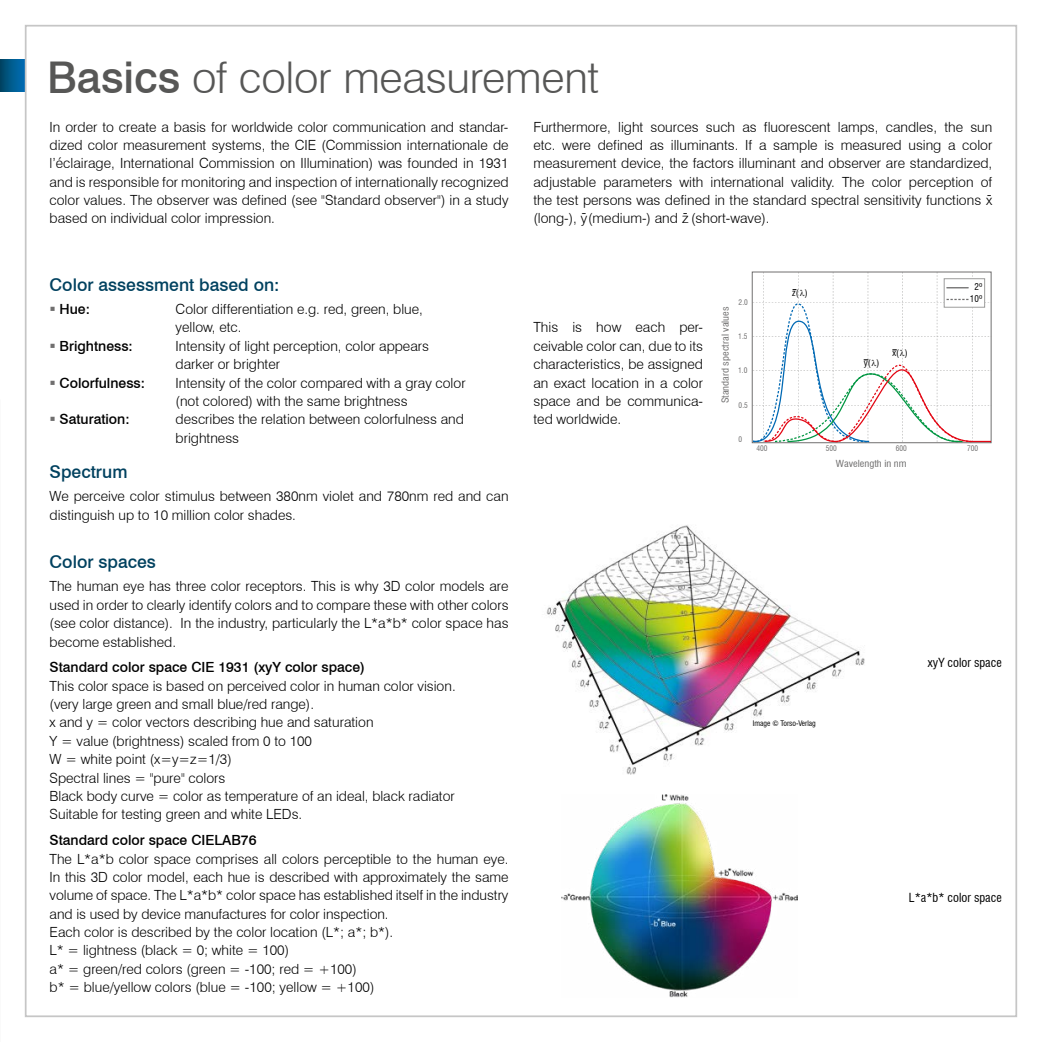
<style>
.page{position:relative;width:1042px;height:1042px;background:#fff}
.page>*{position:absolute;margin:0;border:0;box-sizing:border-box;transform-origin:0 0}
.t1{font:300 43.75px "Swiss 721 BT";letter-spacing:-.01em;color:#575756}
.t2{font:500 17.5px "Swiss 721 BT";color:#00415f}
.t3{font:300 14px/18.4px "Swiss 721 BT";color:#000}
.t4{font:500 14px "Swiss 721 BT";color:#000}
.t5{font:condensed 12.25px "Swiss 721 BT";color:#000}
.t6{font:condensed 9.45px "Swiss 721 BT";color:#706f6f;scale:1.09 1}
.t7{font:condensed 9.1px/11.7px "Swiss 721 BT";color:#000;text-align:center}
.t8{font:condensed 7.52px "Swiss 721 BT";color:#000}
.t9{font:condensed 7.35px "Swiss 721 BT";color:#706f6f}
.s1{font-weight:500}
.s2{color:#706f6f}
</style>
<div class="page">
<img style="left:562px;top:795px;width:235px;height:203px">
<img style="left:546px;top:525px;width:319px;height:249px">
<svg style="left:0;top:60px;width:25px;height:32px"></svg>
<svg style="left:751px;top:272px;width:240px;height:172px"></svg>
<h1 class="t1" style="left:47px;top:51px;width:553px"><span class="s1">Basics</span> of color measurement</h1>
<p class="t3" style="left:50px;top:117px;width:460px;text-align:justify">In order to create a basis for worldwide color communication and standar&shy;dized color measurement systems, the CIE (Commission internationale de l’éclairage, International Commission on Illumination) was founded in 1931 and is responsible for monitoring and inspection of internationally recognized color values. The observer was defined (see "Standard observer") in a study based on individual color impression.</p>
<p class="t3" style="left:533px;top:117px;width:461px;text-align:justify">Furthermore, light sources such as fluorescent lamps, candles, the sun etc. were defined as illuminants. If a sample is measured using a color measurement device, the factors illuminant and observer are standardized, adjustable parameters with international validity. The color perception of the test persons was defined in the standard spectral sensitivity functions ¯x (long-), ¯y (medium-) and ¯z (short-wave).</p>
<p class="t2" style="left:50px;top:274px;width:231px">Color assessment based on:</p>
<p class="t4" style="left:50px;top:300px;width:42px"><span class="s2">▪</span> Hue:</p>
<p class="t3" style="left:176px;top:300px;width:249px">Color differentiation e.g. red, green, blue, yellow, etc.</p>
<p class="t4" style="left:50px;top:337px;width:85px"><span class="s2">▪</span> Brightness:</p>
<p class="t3" style="left:176px;top:336px;width:255px">Intensity of light perception, color appears darker or brighter</p>
<p class="t4" style="left:50px;top:374px;width:97px"><span class="s2">▪</span> Colorfulness:</p>
<p class="t3" style="left:176px;top:373px;width:291px">Intensity of the color compared with a gray color (not colored) with the same brightness</p>
<p class="t4" style="left:50px;top:411px;width:82px"><span class="s2">▪</span> Saturation:</p>
<p class="t3" style="left:176px;top:410px;width:290px">describes the relation between colorfulness and brightness</p>
<p class="t2" style="left:50px;top:461px;width:79px">Spectrum</p>
<p class="t3" style="left:50px;top:487px;width:460px">We perceive color stimulus between 380nm violet and 780nm red and can distinguish up to 10 million color shades.</p>
<p class="t2" style="left:50px;top:551px;width:108px">Color spaces</p>
<p class="t3" style="left:50px;top:577px;width:460px;text-align:justify">The human eye has three color receptors. This is why 3D color models are used in order to clearly identify colors and to compare these with other colors (see color distance). In the industry, particularly the L*a*b* color space has become established.</p>
<p class="t4" style="left:50px;top:659px;width:317px">Standard color space CIE 1931 (xyY color space)</p>
<p class="t3" style="left:50px;top:676px;width:408px">This color space is based on perceived color in human color vision. (very large green and small blue/red range).<br>x and y = color vectors describing hue and saturation<br>Y = value (brightness) scaled from 0 to 100<br>W = white point (x=y=z=1/3)<br>Spectral lines = "pure" colors<br>Black body curve = color as temperature of an ideal, black radiator Suitable for testing green and white LEDs.</p>
<p class="t4" style="left:50px;top:831px;width:208px">Standard color space CIELAB76</p>
<p class="t3" style="left:50px;top:849px;width:460px">The L*a*b color space comprises all colors perceptible to the human eye.<br>In this 3D color model, each hue is described with approximately the same volume of space. The L*a*b* color space has established itself in the industry and is used by device manufactures for color inspection.<br>Each color is described by the color location (L*; a*; b*).<br>L* = lightness (black = 0; white = 100)<br>a* = green/red colors (green = -100; red = +100)<br>b* = blue/yellow colors (blue = -100; yellow = +100)</p>
<p class="t3" style="left:533px;top:318px;width:171px;text-align:justify">This is how each per&shy;ceivable color can, due to its characteristics, be assigned an exact location in a color space and be communica&shy;ted worldwide.</p>
<p class="t6" style="left:720px;top:403px;width:91px;rotate:-90deg">Standard spectral values</p>
<p class="t9" style="left:738px;top:298px;width:11px">2.0</p>
<p class="t9" style="left:738px;top:332px;width:11px">1.5</p>
<p class="t9" style="left:738px;top:366px;width:11px">1.0</p>
<p class="t9" style="left:738px;top:401px;width:11px">0.5</p>
<p class="t9" style="left:738px;top:435px;width:5px">0</p>
<p class="t7" style="left:792px;top:286px;width:17px">z( )</p>
<p class="t7" style="left:864px;top:357px;width:17px">y( )</p>
<p class="t7" style="left:892px;top:346px;width:17px">x( )</p>
<p class="t7" style="left:970px;top:281px;width:14px">2º<br>10º</p>
<p class="t9" style="left:756px;top:444px;width:13px">400</p>
<p class="t9" style="left:826px;top:444px;width:13px">500</p>
<p class="t9" style="left:895px;top:444px;width:13px">600</p>
<p class="t9" style="left:967px;top:444px;width:13px">700</p>
<p class="t6" style="left:836px;top:458px;width:66px">Wavelength in nm</p>
<p class="t8" style="left:753px;top:718px;width:64px">Image © Torso-Verlag</p>
<p class="t5" style="left:928px;top:655px;width:75px">xyY color space</p>
<p class="t5" style="left:909px;top:890px;width:94px">L*a*b* color space</p>
</div>
